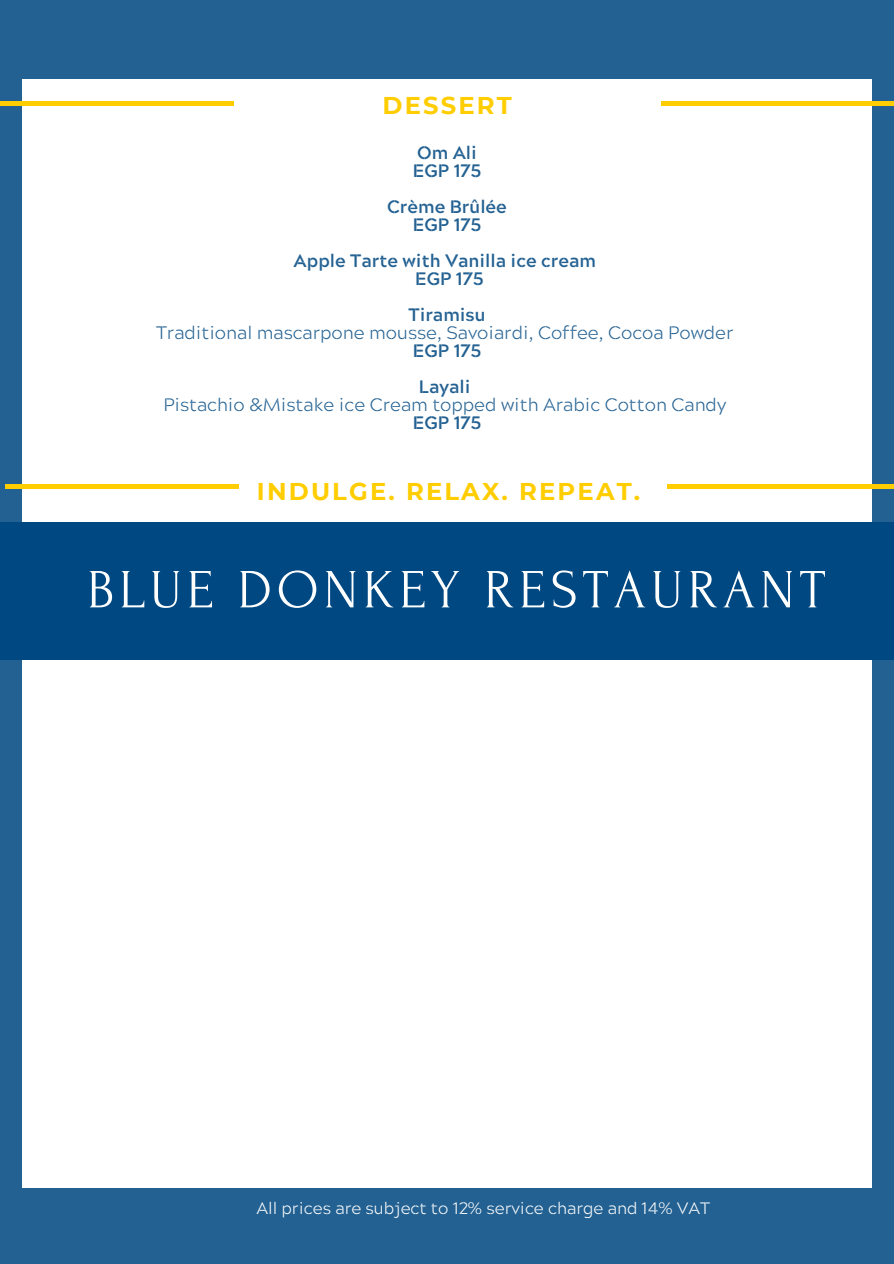
<style>
.page{position:relative;width:894px;height:1264px;background:#fff}
.page>*{position:absolute;margin:0;border:0;box-sizing:border-box;transform-origin:0 0}
.t1{font:55.05px "Forum";letter-spacing:.09em;color:#fff}
.t2{font:700 24.3px "Montserrat";letter-spacing:.09em;color:#ffcd00}
.t3{font:300 18px "Acherus Militant 1";color:#236192}
.t4{font:700 18px "Acherus Militant 1";color:#236192}
.t5{font:300 16.5px "Acherus Militant 1";color:#fff}
</style>
<div class="page">
<div style="left:0;top:0;width:893px;height:1263px;background:#236192"></div>
<div style="left:23px;top:79px;width:847px;height:1108px;background:#fff"></div>
<div style="left:0;top:523px;width:893px;height:136px;background:#004882"></div>
<div style="left:667px;top:484px;width:226px;height:5px;background:#ffcd00"></div>
<div style="left:6px;top:484px;width:233px;height:5px;background:#ffcd00"></div>
<div style="left:661px;top:101px;width:232px;height:5px;background:#ffcd00"></div>
<div style="left:0;top:101px;width:233px;height:5px;background:#ffcd00"></div>
<p class="t2" style="left:382px;top:90px;width:131px">DESSERT</p>
<p class="t4" style="left:417px;top:145px;width:61px">Om Ali</p>
<p class="t4" style="left:413px;top:163px;width:70px">EGP 175</p>
<p class="t4" style="left:387px;top:200px;width:121px">Crème Brûlée</p>
<p class="t4" style="left:413px;top:218px;width:70px">EGP 175</p>
<p class="t4" style="left:293px;top:254px;width:303px">Apple Tarte with Vanilla ice cream</p>
<p class="t4" style="left:415px;top:272px;width:70px">EGP 175</p>
<p class="t4" style="left:408px;top:308px;width:79px">Tiramisu</p>
<p class="t3" style="left:156px;top:326px;width:578px">Traditional mascarpone mousse, Savoiardi, Coffee, Cocoa Powder</p>
<p class="t4" style="left:413px;top:344px;width:70px">EGP 175</p>
<p class="t4" style="left:419px;top:380px;width:53px">Layali</p>
<p class="t3" style="left:163px;top:398px;width:564px">Pistachio &amp;Mistake ice Cream topped with Arabic Cotton Candy</p>
<p class="t4" style="left:413px;top:416px;width:70px">EGP 175</p>
<p class="t2" style="left:257px;top:476px;width:385px">INDULGE. RELAX. REPEAT.</p>
<p class="t1" style="left:87px;top:560px;width:739px">BLUE DONKEY RESTAURANT</p>
<p class="t5" style="left:256px;top:1201px;width:455px">All prices are subject to 12% service charge and 14% VAT</p>
</div>
